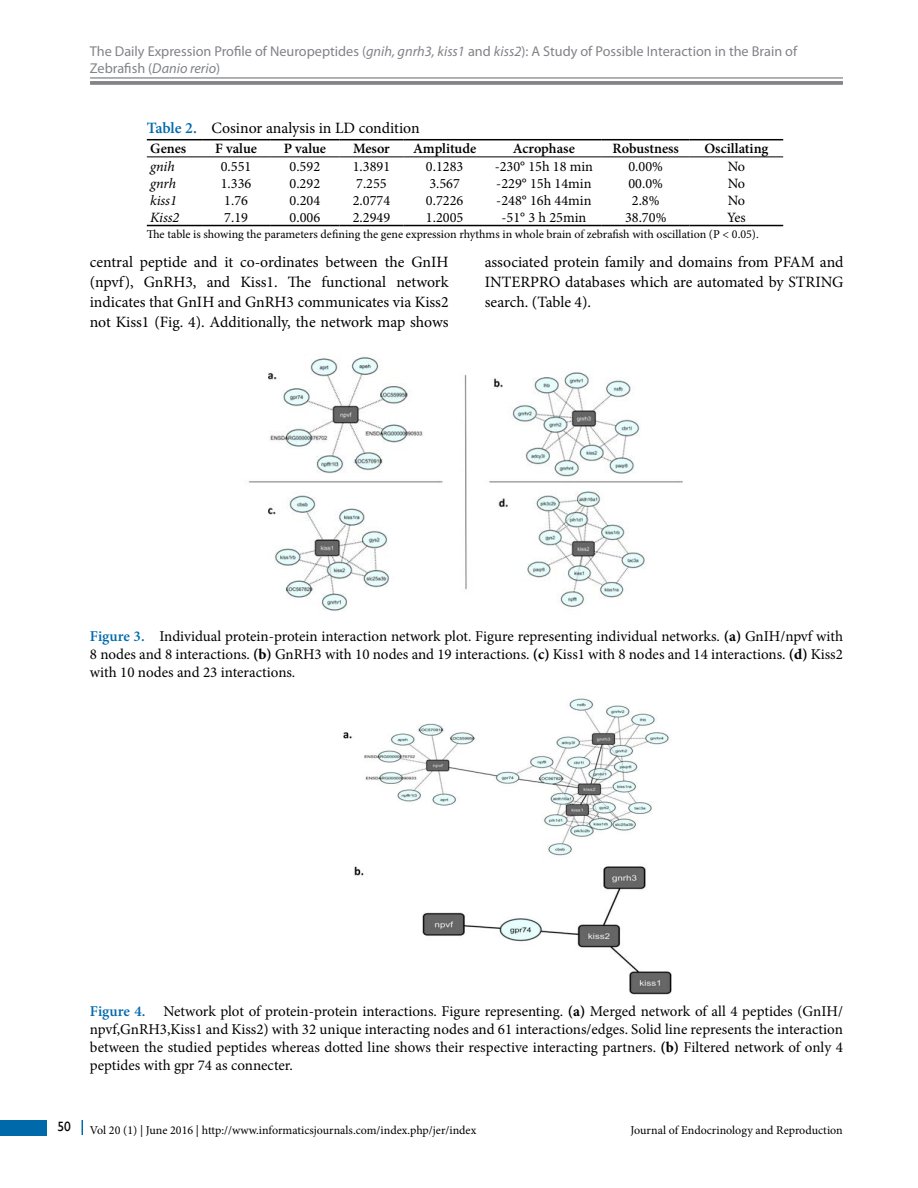
<style>
.page{position:relative;width:918px;height:1188px;background:#fff}
.page>*{position:absolute;margin:0;border:0;box-sizing:border-box;transform-origin:0 0}
.t1{font:15.75px/20.2px "Minion Pro";letter-spacing:-.005em;color:#000;text-align:justify}
.t2{font:15px/18px "Minion Pro";color:#000;text-align:justify}
.t3{font:14.25px "Minion Pro";color:#000}
.t4{font:14.25px/17.1px "Myriad Pro";color:#818387}
.t5{font:600 14.25px "Minion Pro";color:#000}
.t6{font:italic 14.25px "Minion Pro";letter-spacing:-.005em;color:#000}
.t7{font:13.5px "Gill Sans";color:#000}
.t8{font:12px "Minion Pro";color:#000}
.s1{font-style:italic}
.s2{font-weight:600;color:#0069aa}
.s3{font-weight:700}
</style>
<div class="page">
<div style="left:0;top:1120px;width:47px;height:15px;background:#0069aa"></div>
<svg style="left:82px;top:1120px;width:1px;height:15px"></svg>
<hr style="left:90px;top:77px;width:753px;height:2px;background:#818387">
<svg style="left:90px;top:81px;width:753px;height:4px;background:#888a8e"></svg>
<hr style="left:147px;top:139px;width:55px;height:1px;background:#000">
<hr style="left:202px;top:139px;width:68px;height:1px;background:#000">
<hr style="left:270px;top:139px;width:70px;height:1px;background:#000">
<hr style="left:340px;top:139px;width:63px;height:1px;background:#000">
<hr style="left:403px;top:139px;width:83px;height:1px;background:#000">
<hr style="left:486px;top:139px;width:116px;height:1px;background:#000">
<hr style="left:602px;top:139px;width:88px;height:1px;background:#000">
<hr style="left:690px;top:139px;width:93px;height:1px;background:#000">
<hr style="left:147px;top:225px;width:55px;height:1px;background:#000">
<hr style="left:202px;top:225px;width:68px;height:1px;background:#000">
<hr style="left:270px;top:225px;width:70px;height:1px;background:#000">
<hr style="left:340px;top:225px;width:63px;height:1px;background:#000">
<hr style="left:403px;top:225px;width:83px;height:1px;background:#000">
<hr style="left:486px;top:225px;width:116px;height:1px;background:#000">
<hr style="left:602px;top:225px;width:88px;height:1px;background:#000">
<hr style="left:690px;top:225px;width:93px;height:1px;background:#000">
<hr style="left:147px;top:157px;width:55px;height:1px;background:#000">
<hr style="left:202px;top:157px;width:68px;height:1px;background:#000">
<hr style="left:270px;top:157px;width:70px;height:1px;background:#000">
<hr style="left:340px;top:157px;width:63px;height:1px;background:#000">
<hr style="left:403px;top:157px;width:83px;height:1px;background:#000">
<hr style="left:486px;top:157px;width:116px;height:1px;background:#000">
<hr style="left:602px;top:157px;width:88px;height:1px;background:#000">
<hr style="left:690px;top:157px;width:93px;height:1px;background:#000">
<img style="left:244px;top:356px;width:439px;height:255px">
<img style="left:343px;top:698px;width:329px;height:297px">
<p class="t4" style="left:90px;top:43px;width:709px">The Daily Expression Profile of Neuropeptides (<span class="s1">gnih, gnrh3, kiss1</span> and <span class="s1">kiss2</span>): A Study of Possible Interaction in the Brain of<br>Zebrafish (<span class="s1">Danio rerio</span>)</p>
<p class="t1" style="left:147px;top:118px;width:274px"><span class="s2">Table 2.</span> Cosinor analysis in LD condition</p>
<p class="t5" style="left:150px;top:139px;width:38px">Genes</p>
<p class="t5" style="left:215px;top:139px;width:43px">F value</p>
<p class="t5" style="left:284px;top:139px;width:44px">P value</p>
<p class="t5" style="left:353px;top:139px;width:38px">Mesor</p>
<p class="t5" style="left:413px;top:139px;width:65px">Amplitude</p>
<p class="t5" style="left:513px;top:139px;width:63px">Acrophase</p>
<p class="t5" style="left:613px;top:139px;width:68px">Robustness</p>
<p class="t5" style="left:704px;top:139px;width:65px">Oscillating</p>
<p class="t6" style="left:150px;top:156px;width:26px">gnih</p>
<p class="t3" style="left:221px;top:157px;width:32px">0.551</p>
<p class="t3" style="left:290px;top:157px;width:32px">0.592</p>
<p class="t3" style="left:353px;top:157px;width:39px">1.3891</p>
<p class="t3" style="left:426px;top:157px;width:39px">0.1283</p>
<p class="t3" style="left:495px;top:157px;width:100px">-230° 15h 18 min</p>
<p class="t3" style="left:628px;top:157px;width:36px">0.00%</p>
<p class="t3" style="left:728px;top:157px;width:19px">No</p>
<p class="t6" style="left:150px;top:174px;width:27px">gnrh</p>
<p class="t3" style="left:221px;top:174px;width:32px">1.336</p>
<p class="t3" style="left:290px;top:174px;width:32px">0.292</p>
<p class="t3" style="left:356px;top:174px;width:32px">7.255</p>
<p class="t3" style="left:429px;top:174px;width:32px">3.567</p>
<p class="t3" style="left:496px;top:174px;width:97px">-229° 15h 14min</p>
<p class="t3" style="left:628px;top:174px;width:36px">00.0%</p>
<p class="t3" style="left:728px;top:174px;width:19px">No</p>
<p class="t6" style="left:150px;top:191px;width:28px">kiss1</p>
<p class="t3" style="left:224px;top:191px;width:25px">1.76</p>
<p class="t3" style="left:290px;top:191px;width:32px">0.204</p>
<p class="t3" style="left:353px;top:191px;width:39px">2.0774</p>
<p class="t3" style="left:426px;top:191px;width:39px">0.7226</p>
<p class="t3" style="left:496px;top:191px;width:97px">-248° 16h 44min</p>
<p class="t3" style="left:632px;top:191px;width:29px">2.8%</p>
<p class="t3" style="left:728px;top:191px;width:19px">No</p>
<p class="t6" style="left:150px;top:208px;width:31px">Kiss2</p>
<p class="t3" style="left:224px;top:208px;width:25px">7.19</p>
<p class="t3" style="left:290px;top:208px;width:32px">0.006</p>
<p class="t3" style="left:353px;top:208px;width:39px">2.2949</p>
<p class="t3" style="left:426px;top:208px;width:39px">1.2005</p>
<p class="t3" style="left:502px;top:208px;width:86px">-51° 3 h 25min</p>
<p class="t3" style="left:625px;top:208px;width:43px">38.70%</p>
<p class="t3" style="left:727px;top:208px;width:20px">Yes</p>
<p class="t8" style="left:147px;top:226px;width:614px">The table is showing the parameters defining the gene expression rhythms in whole brain of zebrafish with oscillation (P &lt; 0.05).</p>
<p class="t1" style="left:90px;top:251px;width:360px">central peptide and it co-ordinates between the GnIH (npvf), GnRH3, and Kiss1. The functional network indicates that GnIH and GnRH3 communicates via Kiss2 not Kiss1 (Fig. 4). Additionally, the network map shows</p>
<p class="t1" style="left:485px;top:252px;width:360px">associated protein family and domains from PFAM and INTERPRO databases which are automated by STRING search. (Table 4).</p>
<p class="t2" style="left:90px;top:627px;width:755px"><span class="s2">Figure 3.</span> Individual protein-protein interaction network plot. Figure representing individual networks. <span class="s3">(a)</span> GnIH/npvf with 8 nodes and 8 interactions. <span class="s3">(b)</span> GnRH3 with 10 nodes and 19 interactions. <span class="s3">(c)</span> Kiss1 with 8 nodes and 14 interactions. <span class="s3">(d)</span> Kiss2 with 10 nodes and 23 interactions.</p>
<p class="t2" style="left:90px;top:1003px;width:755px"><span class="s2">Figure 4.</span> Network plot of protein-protein interactions. Figure representing. <span class="s3">(a)</span> Merged network of all 4 peptides (GnIH/ npvf,GnRH3,Kiss1 and Kiss2) with 32 unique interacting nodes and 61 interactions/edges. Solid line represents the interaction between the studied peptides whereas dotted line shows their respective interacting partners. <span class="s3">(b)</span> Filtered network of only 4 peptides with gpr 74 as connecter.</p>
<p class="t7" style="left:57px;top:1119px;width:15px">50</p>
<p class="t8" style="left:90px;top:1122px;width:388px">Vol 20 (1) | June 2016 | http://www.informaticsjournals.com/index.php/jer/index</p>
<p class="t8" style="left:631px;top:1122px;width:214px">Journal of Endocrinology and Reproduction</p>
</div>
